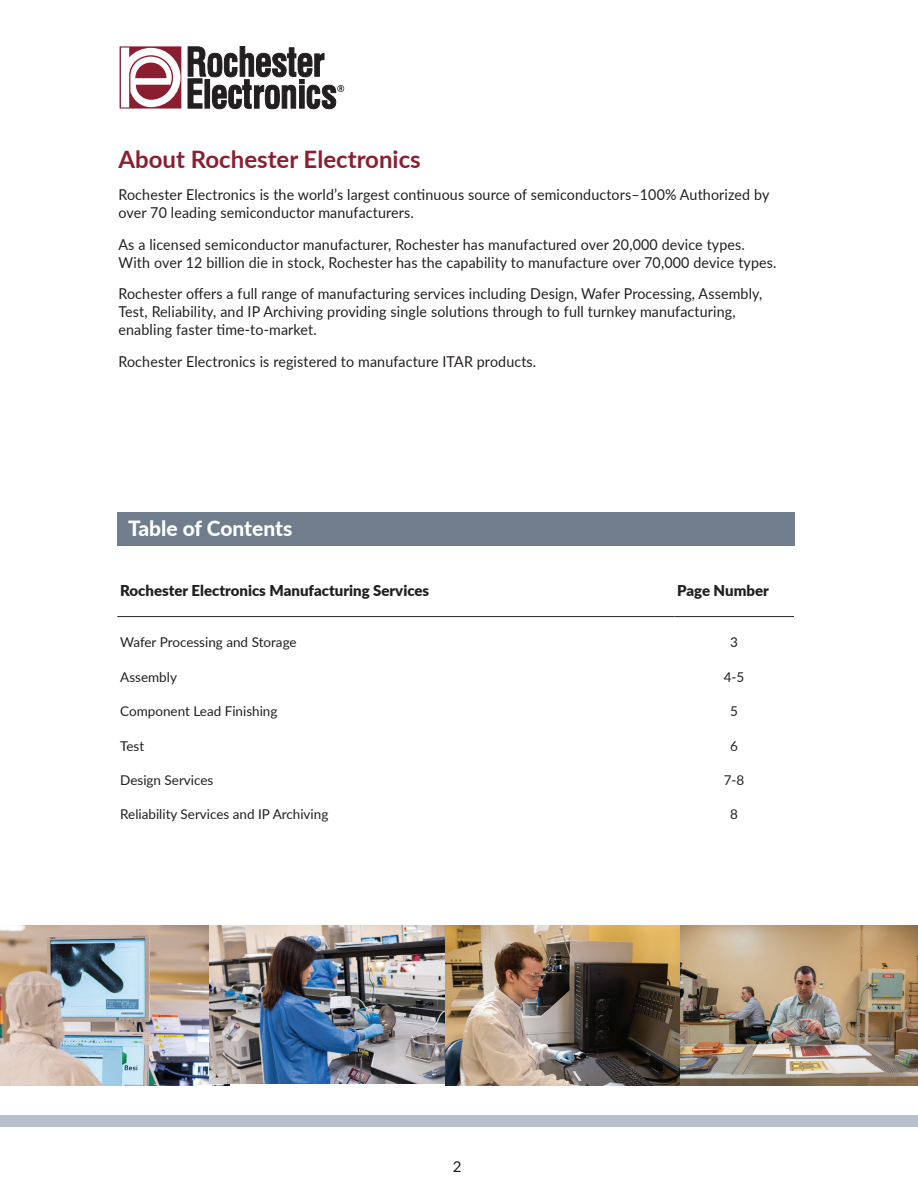
<style>
.page{position:relative;width:918px;height:1188px;background:#fff}
.page>*{position:absolute;margin:0;border:0;box-sizing:border-box;transform-origin:0 0}
.t1{font:700 24px "Lato";color:#8b1e30}
.t2{font:800 21px "Lato";color:#fff}
.t3{font:15px/18px "Lato";letter-spacing:.01em;color:#231f20;scale:.95 1}
.t4{font:900 15px "Lato";color:#231f20}
.t5{font:15px "Lato";letter-spacing:.01em;color:#231f20}
.t6{font:13.5px "Lato";color:#231f20}
</style>
<div class="page">
<svg style="left:120px;top:46px;width:61px;height:63px"></svg>
<svg style="left:187px;top:46px;width:157px;height:64px"></svg>
<div style="left:0;top:1115px;width:918px;height:11px;background:#b7bfca"></div>
<div style="left:117px;top:512px;width:677px;height:34px;background:#6f7d8c"></div>
<hr style="left:117px;top:616px;width:557px;height:1px;background:#231f20">
<hr style="left:674px;top:616px;width:120px;height:1px;background:#231f20">
<img style="left:0;top:926px;width:209px;height:159px">
<img style="left:209px;top:926px;width:709px;height:159px">
<h1 class="t1" style="left:118px;top:141px;width:304px">About Rochester Electronics</h1>
<p class="t3" style="left:118px;top:185px;width:687px">Rochester Electronics is the world’s largest continuous source of semiconductors–100% Authorized by over 70 leading semiconductor manufacturers.</p>
<p class="t3" style="left:118px;top:235px;width:694px">As a licensed semiconductor manufacturer, Rochester has manufactured over 20,000 device types.<br>With over 12 billion die in stock, Rochester has the capability to manufacture over 70,000 device types.</p>
<p class="t3" style="left:118px;top:284px;width:679px">Rochester offers a full range of manufacturing services including Design, Wafer Processing, Assembly,<br>Test, Reliability, and IP Archiving providing single solutions through to full turnkey manufacturing, enabling faster time-to-market.</p>
<p class="t3" style="left:118px;top:352px;width:441px">Rochester Electronics is registered to manufacture ITAR products.</p>
<h2 class="t2" style="left:128px;top:513px;width:166px">Table of Contents</h2>
<p class="t4" style="left:120px;top:579px;width:311px">Rochester Electronics Manufacturing Services</p>
<p class="t4" style="left:677px;top:579px;width:93px">Page Number</p>
<p class="t6" style="left:120px;top:632px;width:178px">Wafer Processing and Storage</p>
<p class="t6" style="left:730px;top:632px;width:9px">3</p>
<p class="t6" style="left:120px;top:667px;width:58px">Assembly</p>
<p class="t6" style="left:724px;top:667px;width:22px">4-5</p>
<p class="t6" style="left:120px;top:701px;width:159px">Component Lead Finishing</p>
<p class="t6" style="left:730px;top:701px;width:9px">5</p>
<p class="t6" style="left:120px;top:736px;width:26px">Test</p>
<p class="t6" style="left:730px;top:736px;width:9px">6</p>
<p class="t6" style="left:120px;top:771px;width:95px">Design Services</p>
<p class="t6" style="left:724px;top:771px;width:22px">7-8</p>
<p class="t6" style="left:120px;top:805px;width:210px">Reliability Services and IP Archiving</p>
<p class="t6" style="left:730px;top:805px;width:9px">8</p>
<p class="t5" style="left:453px;top:1156px;width:10px">2</p>
</div>
